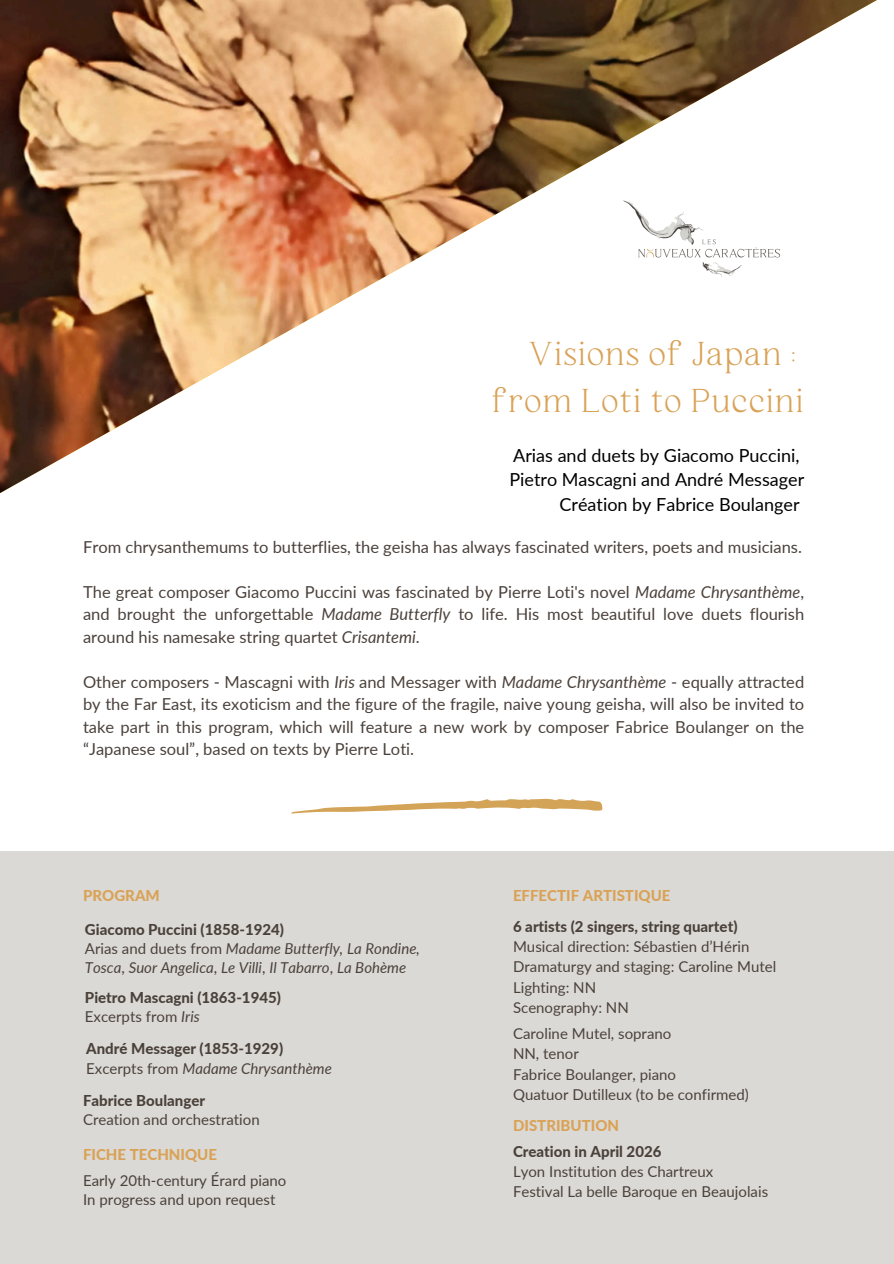
<style>
.page{position:relative;width:894px;height:1264px;background:#fff}
.page>*{position:absolute;margin:0;border:0;box-sizing:border-box;transform-origin:0 0}
.t1{font:33px/46.2px "Haigrast Serif";color:#d9a256;text-align:right}
.t2{font:18px/24.8px "Lato";color:#000;text-align:right}
.t3{font:16.5px/22.5px "Lato";color:#4b413b;text-align:justify}
.t4{font:15px "Lato";color:#4b413b}
.t5{font:800 15px "Lato";color:#4b413b}
.t6{font:italic 15px/19.2px "Lato";color:#4b413b}
.t7{font:800 15px "Lato";color:#d9a256}
.s1{font-style:italic}
.s2{font-style:normal}
</style>
<div class="page">
<div style="left:0;top:850px;width:893px;height:413px;background:#dbd9d5"></div>
<img style="left:0;top:0;width:877px;height:493px">
<img style="left:613px;top:192px;width:190px;height:122px">
<svg style="left:291px;top:798px;width:311px;height:15px"></svg>
<p class="t1" style="left:491px;top:333px;width:314px">Visions of Japan : from Loti to Puccini</p>
<h1 class="t2" style="left:509px;top:442px;width:296px">Arias and duets by Giacomo Puccini,<br>Pietro Mascagni and André Messager<br>Création by Fabrice Boulanger</h1>
<h2 class="t3" style="left:83px;top:535px;width:720px">From chrysanthemums to butterflies, the geisha has always fascinated writers, poets and musicians.</h2>
<h2 class="t3" style="left:83px;top:580px;width:722px">The great composer Giacomo Puccini was fascinated by Pierre Loti's novel <span class="s1">Madame Chrysanthème</span>, and brought the unforgettable <span class="s1">Madame Butterfly</span> to life. His most beautiful love duets flourish around his namesake string quartet <span class="s1">Crisantemi</span>.</h2>
<h2 class="t3" style="left:83px;top:670px;width:722px">Other composers - Mascagni with <span class="s1">Iris</span> and Messager with <span class="s1">Madame Chrysanthème</span> - equally attracted by the Far East, its exoticism and the figure of the fragile, naive young geisha, will also be invited to take part in this program, which will feature a new work by composer Fabrice Boulanger on the “Japanese soul”, based on texts by Pierre Loti.</h2>
<p class="t7" style="left:83px;top:886px;width:78px">PROGRAM</p>
<p class="t5" style="left:85px;top:919px;width:200px">Giacomo Puccini (1858-1924)</p>
<p class="t6" style="left:85px;top:938px;width:336px"><span class="s2">Arias and duets from</span> Madame Butterfly, La Rondine,<br>Tosca<span class="s2">,</span> Suor Angelica<span class="s2">,</span> Le Villi<span class="s2">,</span> Il Tabarro<span class="s2">,</span> La Bohème</p>
<h3 class="t5" style="left:85px;top:987px;width:197px">Pietro Mascagni (1863-1945)</h3>
<p class="t4" style="left:85px;top:1007px;width:116px">Excerpts from <span class="s1">Iris</span></p>
<p class="t5" style="left:86px;top:1039px;width:198px">André Messager (1853-1929)</p>
<h3 class="t6" style="left:86px;top:1058px;width:247px"><span class="s2">Excerpts from</span> Madame Chrysanthème</h3>
<p class="t5" style="left:83px;top:1091px;width:123px">Fabrice Boulanger</p>
<p class="t4" style="left:83px;top:1110px;width:178px">Creation and orchestration</p>
<p class="t7" style="left:83px;top:1145px;width:135px">FICHE TECHNIQUE</p>
<h3 class="t4" style="left:83px;top:1170px;width:205px">Early 20th-century Érard piano</h3>
<p class="t4" style="left:83px;top:1189px;width:194px">In progress and upon request</p>
<h2 class="t7" style="left:513px;top:886px;width:159px">EFFECTIF ARTISTIQUE</h2>
<p class="t5" style="left:513px;top:917px;width:226px">6 artists (2 singers, string quartet)</p>
<p class="t4" style="left:513px;top:937px;width:238px">Musical direction: Sébastien d’Hérin</p>
<p class="t4" style="left:513px;top:957px;width:264px">Dramaturgy and staging: Caroline Mutel</p>
<p class="t4" style="left:513px;top:977px;width:85px">Lighting: NN</p>
<p class="t4" style="left:513px;top:998px;width:117px">Scenography: NN</p>
<h3 class="t4" style="left:513px;top:1024px;width:160px">Caroline Mutel, soprano</h3>
<p class="t4" style="left:513px;top:1044px;width:67px">NN, tenor</p>
<p class="t4" style="left:513px;top:1064px;width:164px">Fabrice Boulanger, piano</p>
<p class="t4" style="left:513px;top:1085px;width:237px">Quatuor Dutilleux (to be confirmed)</p>
<p class="t7" style="left:513px;top:1115px;width:108px">DISTRIBUTION</p>
<p class="t5" style="left:513px;top:1142px;width:150px">Creation in April 2026</p>
<p class="t4" style="left:513px;top:1162px;width:202px">Lyon Institution des Chartreux</p>
<p class="t4" style="left:513px;top:1182px;width:256px">Festival La belle Baroque en Beaujolais</p>
</div>
